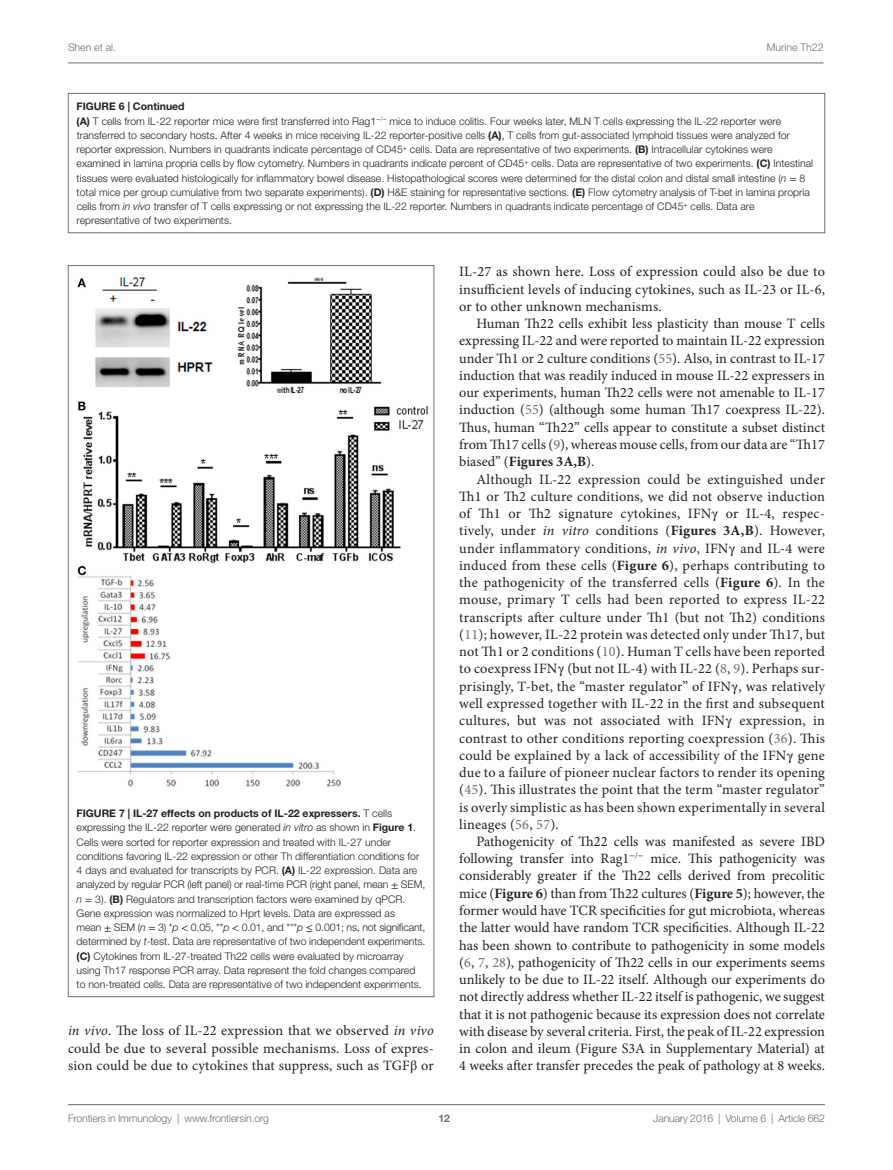
<style>
.page{position:relative;width:893px;height:1170px;background:#fff}
.page>*{position:absolute;margin:0;border:0;box-sizing:border-box;transform-origin:0 0}
.t1{font:14.25px/17.2px "Minion Pro";letter-spacing:.01em;color:#231f20;text-align:justify}
.t2{font:300 10.5px/14.2px "Helvetica Neue LT Std";color:#231f20}
.t3{font:300 10.5px "Helvetica Neue LT Std";letter-spacing:-.015em;color:#6c6d70}
.t4{font:700 10.5px "Helvetica Neue LT Std";color:#231f20}
.t5{font:700 10.5px "Helvetica Neue LT Std";color:#6c6d70}
.s1{font-weight:700}
.s2{font-style:italic}
.s3{font-family:"STIX General";font-weight:400}
.s4{font-family:"STIX General"}
.s5{color:#6c6d70}
</style>
<div class="page">
<img style="left:77px;top:277px;width:351px;height:510px">
<hr style="left:68px;top:1104px;width:757px;height:1px;background:#6c6d70">
<hr style="left:68px;top:63px;width:756px;height:1px;background:#6c6d70">
<div style="left:68px;top:93px;width:757px;height:140px;border:1px solid #6c6d70"></div>
<p class="t3" style="left:68px;top:41px;width:50px">Shen et al.</p>
<p class="t3" style="left:767px;top:41px;width:58px">Murine Th22</p>
<p class="t4" style="left:77px;top:100px;width:110px">FIG URE 6 | Continued</p>
<p class="t2" style="left:77px;top:113px;width:738px"><span class="s1">(A)</span> T cells from IL-22 reporter mice were first transferred into Rag1<sup>−</sup><sup>/</sup><sup>−</sup> mice to induce colitis. Four weeks later, MLN T cells expressing the IL-22 reporter were transferred to secondary hosts. After 4 weeks in mice receiving IL-22 reporter-positive cells <span class="s1">(A)</span>, T cells from gut-associated lymphoid tissues were analyzed for reporter expression. Numbers in quadrants indicate percentage of CD45<sup>+</sup> cells. Data are representative of two experiments. <span class="s1">(B)</span> Intracellular cytokines were examined in lamina propria cells by flow cytometry. Numbers in quadrants indicate percent of CD45<sup>+</sup> cells. Data are representative of two experiments. <span class="s1">(C)</span> Intestinal tissues were evaluated histologically for inflammatory bowel disease. Histopathological scores were determined for the distal colon and distal small intestine (<span class="s2">n</span> <span class="s3">=</span> 8 total mice per group cumulative from two separate experiments). <span class="s1">(D)</span> H&amp;E staining for representative sections. <span class="s1">(E)</span> Flow cytometry analysis of T-bet in lamina propria cells from <span class="s2">in vivo</span> transfer of T cells expressing or not expressing the IL-22 reporter. Numbers in quadrants indicate percentage of CD45<sup>+</sup> cells. Data are representative of two experiments.</p>
<p class="t2" style="left:77px;top:806px;width:350px"><span class="s1">FIG URE 7 | IL-27 effects on products of IL-22 expressers.</span> T cells expressing the IL-22 reporter were generated <span class="s2">in vitro</span> as shown in <span class="s1">Figure 1</span>.<br>Cells were sorted for reporter expression and treated with IL-27 under conditions favoring IL-22 expression or other Th differentiation conditions for 4 days and evaluated for transcripts by PCR. <span class="s1">(A)</span> IL-22 expression. Data are analyzed by regular PCR (left panel) or real-time PCR (right panel, mean <span class="s3">±</span> SEM, <span class="s2">n</span> <span class="s3">=</span> 3). <span class="s1">(B)</span> Regulators and transcription factors were examined by qPCR.<br>Gene expression was normalized to Hprt levels. Data are expressed as<br>mean <span class="s3">±</span> SEM (<span class="s2">n</span> <span class="s3">=</span> 3) *<span class="s2">p</span> <span class="s3">&lt;</span> 0.05, **<span class="s2">p</span> <span class="s3">&lt;</span> 0.01, and ***<span class="s2">p</span> <span class="s3">≤</span> 0.001; ns, not significant, determined by <span class="s2">t</span>-test. Data are representative of two independent experiments. <span class="s1">(C)</span> Cytokines from IL-27-treated Th22 cells were evaluated by microarray using Th17 response PCR array. Data represent the fold changes compared to non-treated cells. Data are representative of two independent experiments.</p>
<p class="t1" style="left:68px;top:1022px;width:367px"><span class="s2">in vivo</span>. The loss of IL-22 expression that we observed <span class="s2">in vivo </span>could be due to several possible mechanisms. Loss of expres&shy;sion could be due to cytokines that suppress, such as TGF<span class="s4">β</span> or</p>
<p class="t1" style="left:459px;top:263px;width:367px">IL-27 as shown here. Loss of expression could also be due to insufficient levels of inducing cytokines, such as IL-23 or IL-6, or to other unknown mechanisms.</p>
<p class="t1" style="left:459px;top:315px;width:367px;text-indent:17px">Human Th22 cells exhibit less plasticity than mouse T cells expressing IL-22 and were reported to maintain IL-22 expression under Th1 or 2 culture conditions (<span class="s5">55</span>). Also, in contrast to IL-17 induction that was readily induced in mouse IL-22 expressers in our experiments, human Th22 cells were not amenable to IL-17 induction (<span class="s5">55</span>) (although some human Th17 coexpress IL-22).<br>Thus, human “Th22” cells appear to constitute a subset distinct from Th17 cells (<span class="s5">9</span>), whereas mouse cells, from our data are “Th17 biased” (<span class="s1">Figures 3A,B</span>).</p>
<p class="t1" style="left:459px;top:470px;width:367px;text-indent:17px">Although IL-22 expression could be extinguished under Th1 or Th2 culture conditions, we did not observe induction of Th1 or Th2 signature cytokines, IFN<span class="s4">γ</span> or IL-4, respec&shy;tively, under <span class="s2">in vitro</span> conditions (<span class="s1">Figures 3A,B</span>). However, under inflammatory conditions, <span class="s2">in vivo</span>, IFN<span class="s4">γ</span> and IL-4 were induced from these cells (<span class="s1">Figure 6</span>), perhaps contributing to the pathogenicity of the transferred cells (<span class="s1">Figure 6</span>). In the mouse, primary T cells had been reported to express IL-22 transcripts after culture under Th1 (but not Th2) conditions (<span class="s5">11</span>); however, IL-22 protein was detected only under Th17, but not Th1 or 2 conditions (<span class="s5">10</span>). Human T cells have been reported to coexpress IFN<span class="s4">γ</span> (but not IL-4) with IL-22 (<span class="s5">8</span>, <span class="s5">9</span>). Perhaps sur&shy;prisingly, T-bet, the “master regulator” of IFN<span class="s4">γ</span>, was relatively well expressed together with IL-22 in the first and subsequent cultures, but was not associated with IFN<span class="s4">γ</span> expression, in contrast to other conditions reporting coexpression (<span class="s5">36</span>). This could be explained by a lack of accessibility of the IFN<span class="s4">γ</span> gene due to a failure of pioneer nuclear factors to render its opening (<span class="s5">45</span>). This illustrates the point that the term “master regulator” is overly simplistic as has been shown experimentally in several lineages (<span class="s5">56</span>, <span class="s5">57</span>).</p>
<p class="t1" style="left:459px;top:833px;width:367px;text-indent:17px">Pathogenicity of Th22 cells was manifested as severe IBD following transfer into Rag1<sup>−</sup><sup>/</sup><sup>−</sup> mice. This pathogenicity was considerably greater if the Th22 cells derived from precolitic mice (<span class="s1">Figure 6</span>) than from Th22 cultures (<span class="s1">Figure 5</span>); however, the former would have TCR specificities for gut microbiota, whereas the latter would have random TCR specificities. Although IL-22 has been shown to contribute to pathogenicity in some models (<span class="s5">6</span>, <span class="s5">7</span>, <span class="s5">28</span>), pathogenicity of Th22 cells in our experiments seems unlikely to be due to IL-22 itself. Although our experiments do not directly address whether IL-22 itself is pathogenic, we suggest that it is not pathogenic because its expression does not correlate with disease by several criteria. First, the peak of IL-22 expression in colon and ileum (Figure S3A in Supplementary Material) at 4 weeks after transfer precedes the peak of pathology at 8 weeks.</p>
<p class="t3" style="left:68px;top:1111px;width:203px">Frontiers in Immunology | www.frontiersin.org</p>
<p class="t5" style="left:439px;top:1111px;width:13px">12</p>
<p class="t3" style="left:653px;top:1111px;width:173px">January 2016 | Volume 6 | Article 662</p>
</div>
